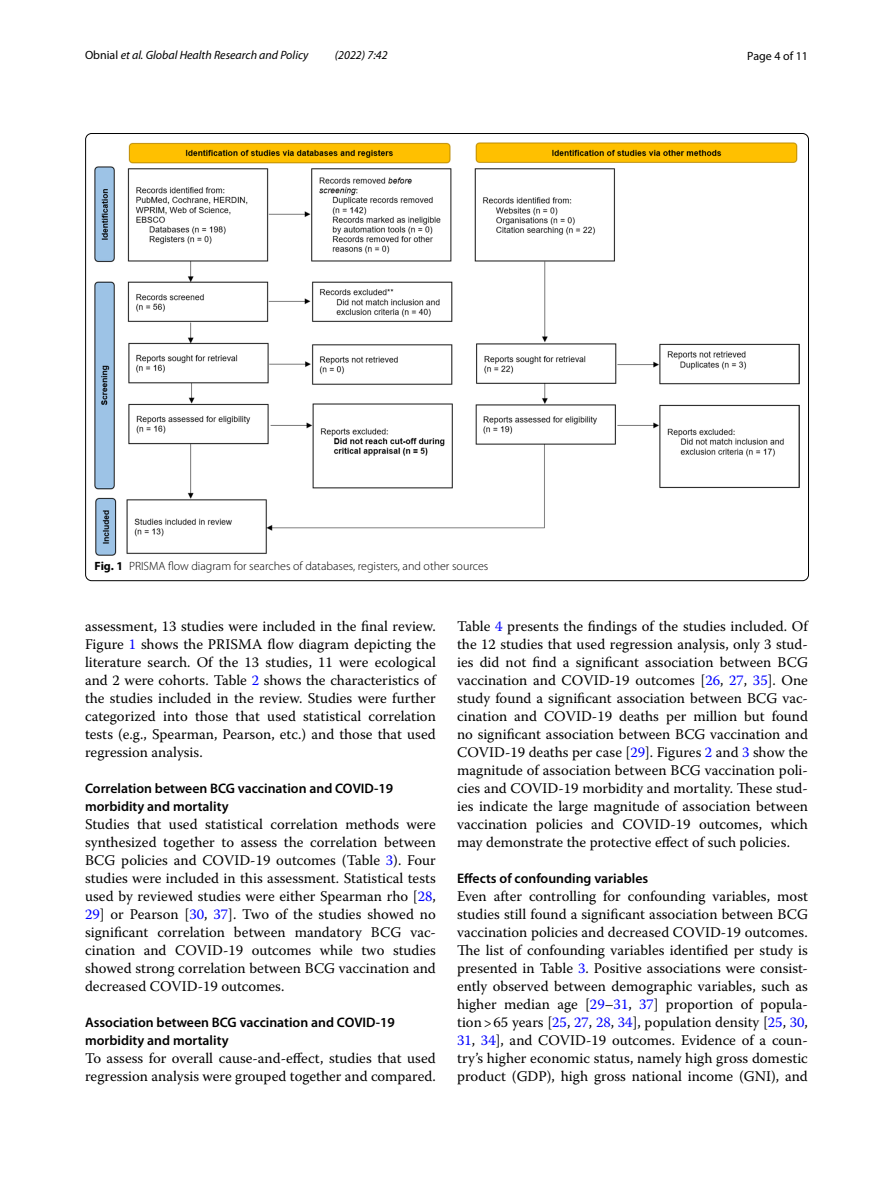
<style>
.page{position:relative;width:893px;height:1187px;background:#fff}
.page>*{position:absolute;margin:0;border:0;box-sizing:border-box;transform-origin:0 0}
.t1{font:14.7px/18px "Warnock Pro";color:#000;text-align:justify}
.t2{font:600 13.8px/18px "Myriad Pro";color:#000}
.t3{font:300 12px "Myriad Pro";color:#000}
.t4{font:italic 12px "Myriad Pro";color:#000}
.t5{font:12px "Myriad Pro";color:#000}
.s1{font-style:normal}
.s2{font-weight:700}
.s3{color:#00f}
</style>
<div class="page">
<img style="left:94px;top:142px;width:706px;height:413px">
<p class="t4" style="left:85px;top:48px;width:225px"><span class="s1">Obnial</span> et al. Global Health Research and Policy</p>
<p class="t4" style="left:335px;top:48px;width:54px">(2022) 7:42</p>
<p class="t5" style="left:747px;top:48px;width:62px">Page 4 of 11</p>
<p class="t3" style="left:95px;top:559px;width:395px"><span class="s2">Fig. 1</span> PRISMA flow diagram for searches of databases, registers, and other sources</p>
<p class="t1" style="left:85px;top:616px;width:352px">assessment, 13 studies were included in the final review.<br>Figure <span class="s3">1</span> shows the PRISMA flow diagram depicting the literature search. Of the 13 studies, 11 were ecological and 2 were cohorts. Table <span class="s3">2</span> shows the characteristics of the studies included in the review. Studies were further categorized into those that used statistical correlation tests (e.g., Spearman, Pearson, etc.) and those that used regression analysis.</p>
<p class="t2" style="left:85px;top:779px;width:310px">Correlation between BCG vaccination and COVID‑19 morbidity and mortality</p>
<p class="t1" style="left:85px;top:814px;width:352px">Studies that used statistical correlation methods were synthesized together to assess the correlation between BCG policies and COVID-19 outcomes (Table <span class="s3">3</span>). Four studies were included in this assessment. Statistical tests used by reviewed studies were either Spearman rho [<span class="s3">28</span>, <span class="s3">29</span>] or Pearson [<span class="s3">30</span>, <span class="s3">37</span>]. Two of the studies showed no significant correlation between mandatory BCG vac&shy;cination and COVID-19 outcomes while two studies showed strong correlation between BCG vaccination and decreased COVID-19 outcomes.</p>
<p class="t2" style="left:85px;top:1013px;width:311px">Association between BCG vaccination and COVID‑19 morbidity and mortality</p>
<p class="t1" style="left:85px;top:1048px;width:352px">To assess for overall cause-and-effect, studies that used regression analysis were grouped together and compared.</p>
<p class="t1" style="left:457px;top:616px;width:352px">Table <span class="s3">4</span> presents the findings of the studies included. Of the 12 studies that used regression analysis, only 3 stud&shy;ies did not find a significant association between BCG vaccination and COVID-19 outcomes [<span class="s3">26</span>, <span class="s3">27</span>, <span class="s3">35</span>]. One study found a significant association between BCG vac&shy;cination and COVID-19 deaths per million but found no significant association between BCG vaccination and COVID-19 deaths per case [<span class="s3">29</span>]. Figures <span class="s3">2</span> and <span class="s3">3</span> show the magnitude of association between BCG vaccination poli&shy;cies and COVID-19 morbidity and mortality. These stud&shy;ies indicate the large magnitude of association between vaccination policies and COVID-19 outcomes, which may demonstrate the protective effect of such policies.</p>
<p class="t2" style="left:457px;top:869px;width:193px">Effects of confounding variables</p>
<p class="t1" style="left:457px;top:886px;width:352px">Even after controlling for confounding variables, most studies still found a significant association between BCG vaccination policies and decreased COVID-19 outcomes.<br>The list of confounding variables identified per study is presented in Table <span class="s3">3</span>. Positive associations were consist&shy;ently observed between demographic variables, such as higher median age [<span class="s3">29</span>–<span class="s3">31</span>, <span class="s3">37</span>] proportion of popula&shy;tion&gt;65 years [<span class="s3">25</span>, <span class="s3">27</span>, <span class="s3">28</span>, <span class="s3">34</span>], population density [<span class="s3">25</span>, <span class="s3">30</span>, <span class="s3">31</span>, <span class="s3">34</span>], and COVID-19 outcomes. Evidence of a coun&shy;try’s higher economic status, namely high gross domestic product (GDP), high gross national income (GNI), and</p>
</div>
